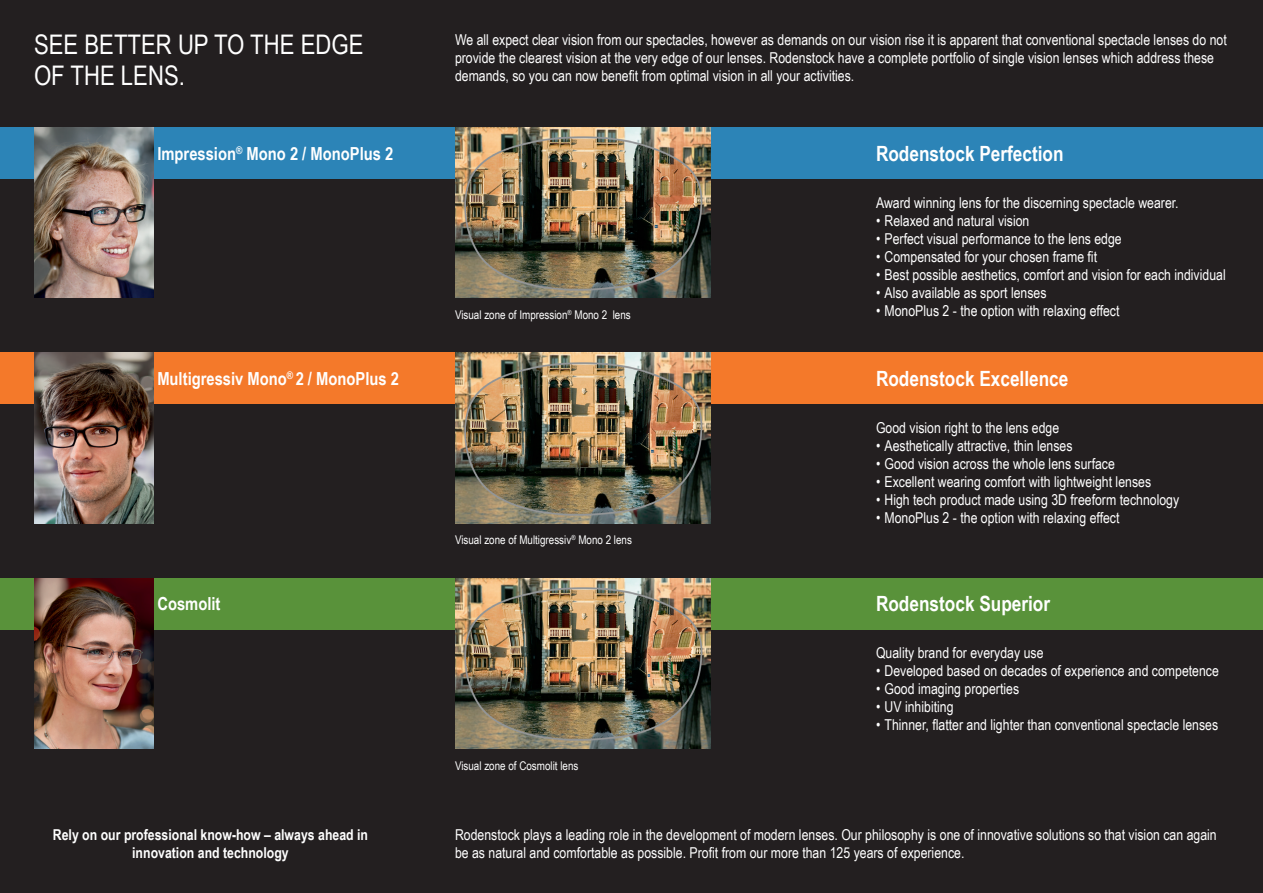
<style>
.page{position:relative;width:1263px;height:893px;background:#231f20}
.page>*{position:absolute;margin:0;border:0;box-sizing:border-box;transform-origin:0 0}
.t1{font:27px/31.5px "Arial Narrow";color:#fff}
.t2{font:700 21px "Arial Narrow";color:#fff}
.t3{font:700 18px "Arial Narrow";color:#fff}
.t4{font:15px/18px "Arial Narrow";color:#fff}
.t5{font:700 15px/18px "Arial Narrow";color:#fff;text-align:center}
.t6{font:12px "Arial Narrow";color:#fff}
</style>
<div class="page">
<div style="left:0;top:128px;width:1263px;height:51px;background:#2c84b7"></div>
<div style="left:0;top:353px;width:1263px;height:51px;background:#f4792a"></div>
<div style="left:0;top:578px;width:1263px;height:51px;background:#59923a"></div>
<img style="left:34px;top:128px;width:119px;height:170px">
<img style="left:455px;top:128px;width:255px;height:170px">
<img style="left:34px;top:353px;width:119px;height:170px">
<img style="left:455px;top:353px;width:255px;height:170px">
<img style="left:34px;top:578px;width:119px;height:170px">
<img style="left:455px;top:578px;width:255px;height:170px">
<p class="t1" style="left:34px;top:27px;width:331px">SEE BETTER UP TO THE EDGE<br>OF THE LENS.</p>
<p class="t4" style="left:455px;top:30px;width:773px">We all expect clear vision from our spectacles, however as demands on our vision rise it is apparent that conventional spectacle lenses do not provide the clearest vision at the very edge of our lenses. Rodenstock have a complete portfolio of single vision lenses which address these demands, so you can now benefit from optimal vision in all your activities.</p>
<p class="t3" style="left:157px;top:140px;width:238px">Impression<sup>®</sup> Mono 2 / MonoPlus 2</p>
<p class="t2" style="left:876px;top:137px;width:189px">Rodenstock Perfection</p>
<p class="t6" style="left:455px;top:306px;width:177px">Visual zone of Impression<sup>®</sup> Mono 2 lens</p>
<p class="t4" style="left:876px;top:193px;width:304px">Award winning lens for the discerning spectacle wearer.</p>
<p class="t4" style="left:876px;top:211px;width:155px">• Relaxed and natural vision</p>
<p class="t4" style="left:876px;top:229px;width:247px">• Perfect visual performance to the lens edge</p>
<p class="t4" style="left:876px;top:247px;width:223px">• Compensated for your chosen frame fit</p>
<p class="t4" style="left:876px;top:265px;width:351px">• Best possible aesthetics, comfort and vision for each individual</p>
<p class="t4" style="left:876px;top:283px;width:172px">• Also available as sport lenses</p>
<p class="t4" style="left:876px;top:301px;width:245px">• MonoPlus 2 - the option with relaxing effect</p>
<p class="t3" style="left:157px;top:365px;width:243px">Multigressiv Mono<sup>®</sup> 2 / MonoPlus 2</p>
<p class="t2" style="left:876px;top:363px;width:194px">Rodenstock Excellence</p>
<p class="t6" style="left:455px;top:531px;width:178px">Visual zone of Multigressiv<sup>®</sup> Mono 2 lens</p>
<p class="t4" style="left:876px;top:418px;width:185px">Good vision right to the lens edge</p>
<p class="t4" style="left:876px;top:436px;width:198px">• Aesthetically attractive, thin lenses</p>
<p class="t4" style="left:876px;top:454px;width:240px">• Good vision across the whole lens surface</p>
<p class="t4" style="left:876px;top:472px;width:277px">• Excellent wearing comfort with lightweight lenses</p>
<p class="t4" style="left:876px;top:490px;width:305px">• High tech product made using 3D freeform technology</p>
<p class="t4" style="left:876px;top:508px;width:245px">• MonoPlus 2 - the option with relaxing effect</p>
<p class="t3" style="left:157px;top:590px;width:65px">Cosmolit</p>
<p class="t2" style="left:876px;top:588px;width:176px">Rodenstock Superior</p>
<p class="t5" style="left:53px;top:825px;width:317px">Rely on our professional know-how – always ahead in innovation and technology</p>
<p class="t6" style="left:455px;top:757px;width:125px">Visual zone of Cosmolit lens</p>
<p class="t4" style="left:876px;top:643px;width:169px">Quality brand for everyday use</p>
<p class="t4" style="left:876px;top:661px;width:344px">• Developed based on decades of experience and competence</p>
<p class="t4" style="left:876px;top:679px;width:145px">• Good imaging properties</p>
<p class="t4" style="left:876px;top:697px;width:79px">• UV inhibiting</p>
<p class="t4" style="left:876px;top:715px;width:344px">• Thinner, flatter and lighter than conventional spectacle lenses</p>
<p class="t4" style="left:455px;top:825px;width:763px">Rodenstock plays a leading role in the development of modern lenses. Our philosophy is one of innovative solutions so that vision can again be as natural and comfortable as possible. Profit from our more than 125 years of experience.</p>
</div>
